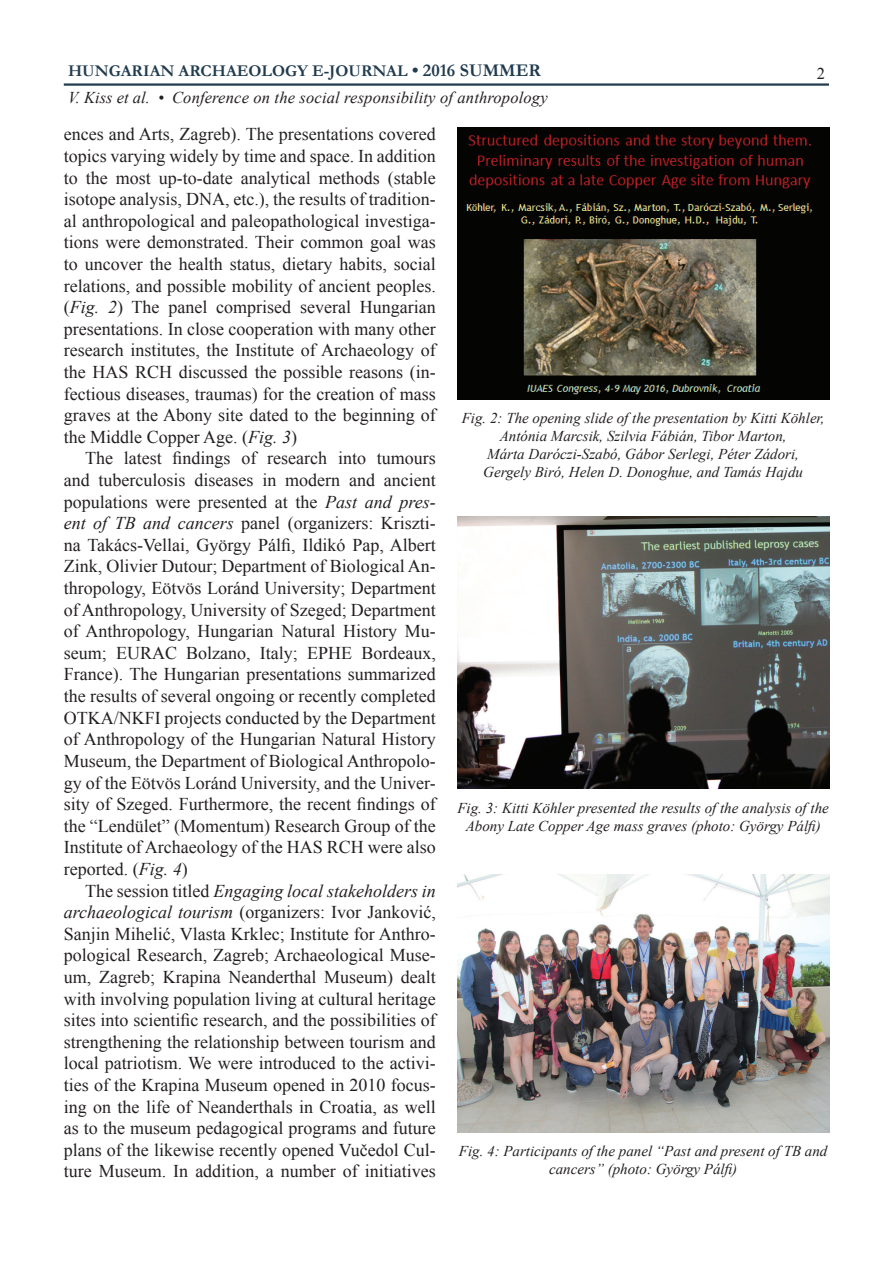
<style>
.page{position:relative;width:893px;height:1263px;background:#fff}
.page>*{position:absolute;margin:0;border:0;box-sizing:border-box;transform-origin:0 0}
.t1{font:18px/21.6px "Times New Roman";color:#231f20;text-align:justify}
.t2{font:italic 16.5px "Times New Roman";letter-spacing:.01em;color:#231f20}
.t3{font:700 16.5px "Garamond";color:#213b4f}
.t4{font:16.5px "Times New Roman";color:#231f20}
.t5{font:italic 15px/18px "Times New Roman";color:#231f20;text-align:center}
.s1{font-size:18px}
.s2{font-style:italic}
</style>
<div class="page">
<hr style="left:64px;top:83px;width:765px;height:3px;background:#213b4f">
<img style="left:457px;top:128px;width:372px;height:272px">
<img style="left:457px;top:516px;width:372px;height:272px">
<img style="left:457px;top:875px;width:372px;height:258px">
<p class="t3" style="left:68px;top:59px;width:475px">HUNGARIAN ARCHAEOLOGY E-JOURNAL <span class="s1">• 2016 SUMMER</span></p>
<p class="t2" style="left:68px;top:87px;width:481px">V. Kiss et al. • Conference on the social responsibility of anthropology</p>
<p class="t4" style="left:817px;top:62px;width:10px">2</p>
<p class="t1" style="left:64px;top:123px;width:374px">ences and Arts, Zagreb). The presentations covered topics varying widely by time and space. In addition to the most up-to-date analytical methods (stable isotope analysis, DNA, etc.), the results of tradition&shy;al anthropological and paleopathological investiga&shy;tions were demonstrated. Their common goal was to uncover the health status, dietary habits, social relations, and possible mobility of ancient peoples. (<span class="s2">Fig. 2</span>) The panel comprised several Hungarian presentations. In close cooperation with many other research institutes, the Institute of Archaeology of the HAS RCH discussed the possible reasons (in&shy;fectious diseases, traumas) for the creation of mass graves at the Abony site dated to the beginning of the Middle Copper Age. (<span class="s2">Fig. 3</span>)</p>
<p class="t1" style="left:64px;top:447px;width:374px;text-indent:21px">The latest findings of research into tumours and tuberculosis diseases in modern and ancient populations were presented at the <span class="s2">Past and pres&shy;ent of TB and cancers</span> panel (organizers: Kriszti&shy;na Takács-Vellai, György Pálfi, Ildikó Pap, Albert Zink, Olivier Dutour; Department of Biological An&shy;thropology, Eötvös Loránd University; Department of Anthropology, University of Szeged; Department of Anthropology, Hungarian Natural History Mu&shy;seum; EURAC Bolzano, Italy; EPHE Bordeaux, France). The Hungarian presentations summarized the results of several ongoing or recently completed OTKA/NKFI projects conducted by the Department of Anthropology of the Hungarian Natural History Museum, the Department of Biological Anthropolo&shy;gy of the Eötvös Loránd University, and the Univer&shy;sity of Szeged. Furthermore, the recent findings of the “Lendület” (Momentum) Research Group of the Institute of Archaeology of the HAS RCH were also reported. (<span class="s2">Fig. 4</span>)</p>
<p class="t1" style="left:64px;top:879px;width:374px;text-indent:21px">The session titled <span class="s2">Engaging local stakeholders in archaeological tourism</span> (organizers: Ivor Janković, Sanjin Mihelić, Vlasta Krklec; Institute for Anthro&shy;pological Research, Zagreb; Archaeological Muse&shy;um, Zagreb; Krapina Neanderthal Museum) dealt with involving population living at cultural heritage sites into scientific research, and the possibilities of strengthening the relationship between tourism and local patriotism. We were introduced to the activi&shy;ties of the Krapina Museum opened in 2010 focus&shy;ing on the life of Neanderthals in Croatia, as well as to the museum pedagogical programs and future plans of the likewise recently opened Vučedol Cul&shy;ture Museum. In addition, a number of initiatives</p>
<p class="t5" style="left:462px;top:408px;width:364px">Fig. 2: The opening slide of the presentation by Kitti Köhler, Antónia Marcsik, Szilvia Fábián, Tibor Marton,<br>Márta Daróczi-Szabó, Gábor Serlegi, Péter Zádori, Gergely Biró, Helen D. Donoghue, and Tamás Hajdu</p>
<p class="t5" style="left:457px;top:799px;width:373px">Fig. 3: Kitti Köhler presented the results of the analysis of the<br>Abony Late Copper Age mass graves (photo: György Pálfi)</p>
<p class="t5" style="left:459px;top:1142px;width:370px">Fig. 4: Participants of the panel “Past and present of TB and cancers” (photo: György Pálfi)</p>
</div>
